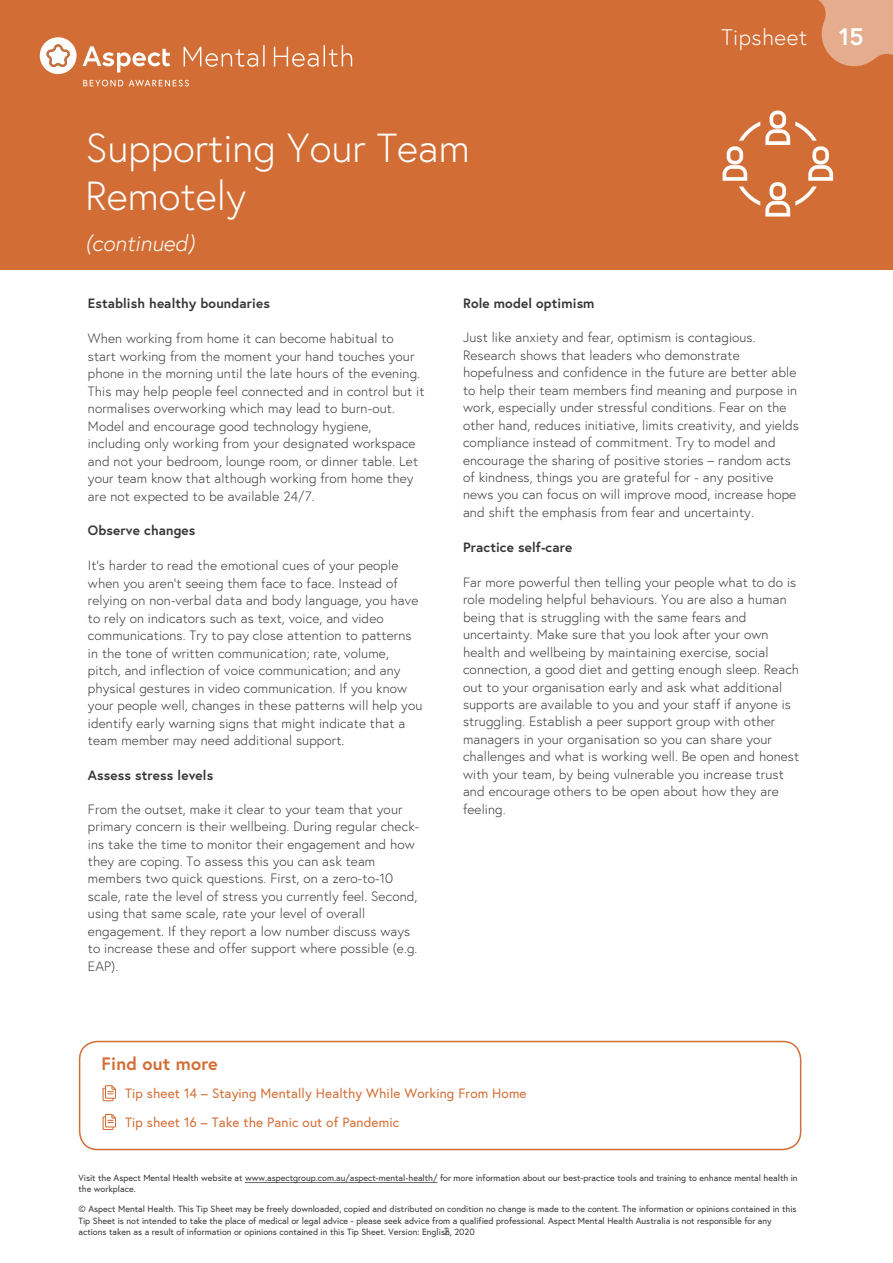
<style>
.page{position:relative;width:893px;height:1263px;background:#fff}
.page>*{position:absolute;margin:0;border:0;box-sizing:border-box;transform-origin:0 0}
.t1{font:300 40.5px/48.6px "Europa";color:#fff}
.t2{font:700 24px "Europa";color:#fff}
.t3{font:italic 300 22.5px "Europa";color:#fff}
.t4{font:300 22.5px "Europa";letter-spacing:.02em;color:#fff}
.t5{font:700 18px "Europa";letter-spacing:.01em;color:#d26e35}
.t6{font:300 13.5px/17.4px "Europa";letter-spacing:.01em;color:#383637}
.t7{font:700 13.5px "Europa";letter-spacing:.01em;color:#383637}
.t8{font:13.5px/29.2px "Europa";letter-spacing:.01em;color:#d26e35}
.t9{font:300 10.5px "Europa";color:#383637}
.t10{font:9px/12px "Europa";color:#383637}
</style>
<div class="page">
<hr style="left:245px;top:1182px;width:193px;height:1px;background:#383637">
<div style="left:79px;top:1041px;width:722px;height:109px;border:2px solid #d26e35;border-radius:18px"></div>
<svg style="left:103px;top:1085px;width:13px;height:16px"></svg>
<svg style="left:103px;top:1114px;width:13px;height:16px"></svg>
<div style="left:0;top:0;width:893px;height:269px;background:#d26e35"></div>
<svg style="left:83px;top:46px;width:87px;height:27px"></svg>
<svg style="left:184px;top:47px;width:74px;height:20px"></svg>
<hr style="left:263px;top:45px;width:2px;height:21px;background:#fff">
<svg style="left:274px;top:47px;width:44px;height:20px"></svg>
<svg style="left:324px;top:45px;width:28px;height:22px"></svg>
<div style="left:40px;top:37px;width:37px;height:37px;background:#fff;border-radius:50%"></div>
<svg style="left:46px;top:44px;width:24px;height:23px"></svg>
<svg style="left:83px;top:80px;width:40px;height:6px"></svg>
<svg style="left:129px;top:80px;width:60px;height:7px"></svg>
<svg style="left:818px;top:0;width:75px;height:67px"></svg>
<img style="left:722px;top:110px;width:112px;height:107px">
<h1 class="t1" style="left:85px;top:123px;width:386px">Supporting Your Team<br>Remotely</h1>
<h3 class="t3" style="left:85px;top:229px;width:111px">(continued)</h3>
<h3 class="t4" style="left:721px;top:23px;width:87px">Tipsheet</h3>
<h2 class="t2" style="left:839px;top:20px;width:26px">15</h2>
<p class="t7" style="left:88px;top:294px;width:183px">Establish healthy boundaries</p>
<p class="t6" style="left:88px;top:330px;width:338px">When working from home it can become habitual to start working from the moment your hand touches your phone in the morning until the late hours of the evening.<br>This may help people feel connected and in control but it normalises overworking which may lead to burn-out.<br>Model and encourage good technology hygiene, including only working from your designated workspace and not your bedroom, lounge room, or dinner table. Let your team know that although working from home they are not expected to be available 24/7.</p>
<p class="t7" style="left:88px;top:521px;width:109px">Observe changes</p>
<p class="t6" style="left:88px;top:557px;width:336px">It’s harder to read the emotional cues of your people when you aren’t seeing them face to face. Instead of relying on non-verbal data and body language, you have to rely on indicators such as text, voice, and video communications. Try to pay close attention to patterns in the tone of written communication; rate, volume, pitch, and inflection of voice communication; and any physical gestures in video communication. If you know your people well, changes in these patterns will help you identify early warning signs that might indicate that a team member may need additional support.</p>
<p class="t7" style="left:88px;top:766px;width:127px">Assess stress levels</p>
<p class="t6" style="left:88px;top:800px;width:333px">From the outset, make it clear to your team that your primary concern is their wellbeing. During regular check&shy;ins take the time to monitor their engagement and how they are coping. To assess this you can ask team members two quick questions. First, on a zero-to-10 scale, rate the level of stress you currently feel. Second, using that same scale, rate your level of overall engagement. If they report a low number discuss ways to increase these and offer support where possible (e.g.<br>EAP).</p>
<p class="t7" style="left:463px;top:294px;width:133px">Role model optimism</p>
<p class="t6" style="left:463px;top:329px;width:337px">Just like anxiety and fear, optimism is contagious.<br>Research shows that leaders who demonstrate hopefulness and confidence in the future are better able to help their team members find meaning and purpose in work, especially under stressful conditions. Fear on the other hand, reduces initiative, limits creativity, and yields compliance instead of commitment. Try to model and encourage the sharing of positive stories – random acts of kindness, things you are grateful for - any positive news you can focus on will improve mood, increase hope and shift the emphasis from fear and uncertainty.</p>
<p class="t7" style="left:463px;top:538px;width:111px">Practice self-care</p>
<p class="t6" style="left:463px;top:573px;width:338px">Far more powerful then telling your people what to do is role modeling helpful behaviours. You are also a human being that is struggling with the same fears and uncertainty. Make sure that you look after your own health and wellbeing by maintaining exercise, social connection, a good diet and getting enough sleep. Reach out to your organisation early and ask what additional supports are available to you and your staff if anyone is struggling. Establish a peer support group with other managers in your organisation so you can share your challenges and what is working well. Be open and honest with your team, by being vulnerable you increase trust and encourage others to be open about how they are feeling.</p>
<h3 class="t5" style="left:102px;top:1051px;width:118px">Find out more</h3>
<p class="t8" style="left:125px;top:1078px;width:403px">Tip sheet 14 – Staying Mentally Healthy While Working From Home<br>Tip sheet 16 – Take the Panic out of Pandemic</p>
<p class="t10" style="left:78px;top:1172px;width:721px;line-height:10.8px">Visit the Aspect Mental Health website at www.aspectgroup.com.au/aspect-mental-health/ for more information about our best-practice tools and training to enhance mental health in the workplace.</p>
<p class="t10" style="left:78px;top:1202px;width:720px">© Aspect Mental Health. This Tip Sheet may be freely downloaded, copied and distributed on condition no change is made to the content. The information or opinions contained in this<br>Tip Sheet is not intended to take the place of medical or legal advice - please seek advice from a qualified professional. Aspect Mental Health Australia is not responsible for any actions taken as a result of information or opinions contained in this Tip Sheet. Version: English, 2020</p>
<p class="t9" style="left:444px;top:1225px;width:7px">2</p>
</div>
